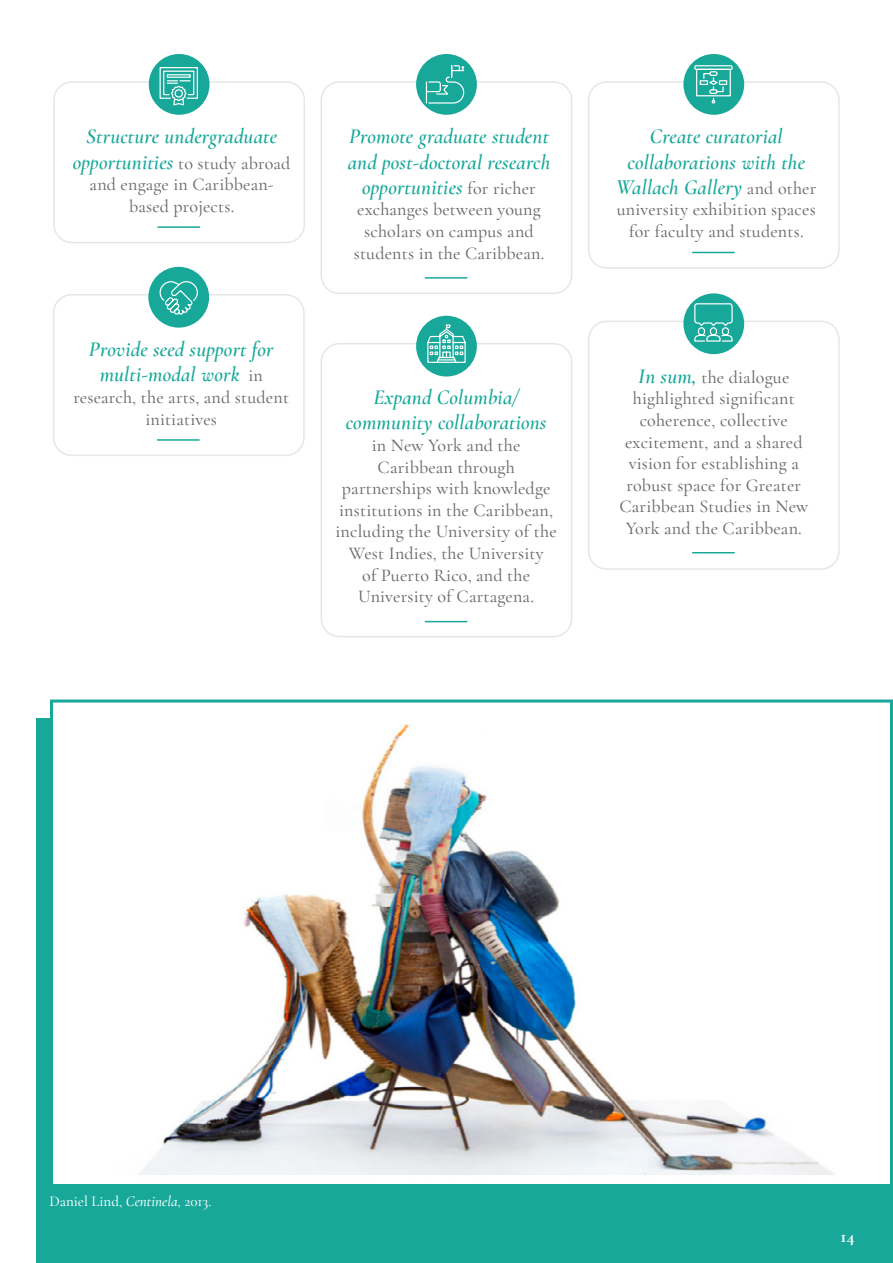
<style>
.page{position:relative;width:893px;height:1263px;background:#fff}
.page>*{position:absolute;margin:0;border:0;box-sizing:border-box;transform-origin:0 0}
.t1{font:italic 600 21px/25.2px "Cormorant Garamond";letter-spacing:.01em;color:#17a899;text-align:center}
.t2{font:500 18px/21.6px "Cormorant Garamond";letter-spacing:.01em;color:#6b6b6b;text-align:center}
.t3{font:700 18px "Cormorant Garamond";color:#fff}
.t4{font:500 15px "Cormorant Garamond";color:#fff}
.s1{font-weight:500;font-style:normal;font-size:18px;color:#6b6b6b}
.s2{font-weight:600;font-style:italic;font-size:21px;color:#17a899}
.s3{font-style:italic}
</style>
<div class="page">
<div style="left:53px;top:81px;width:252px;height:162px;border:2px solid #8ca19f;border-radius:18px"></div>
<div style="left:53px;top:294px;width:252px;height:162px;border:2px solid #8ca19f;border-radius:18px"></div>
<div style="left:321px;top:81px;width:251px;height:213px;border:2px solid #8ca19f;border-radius:18px"></div>
<div style="left:321px;top:343px;width:251px;height:294px;border:2px solid #8ca19f;border-radius:18px"></div>
<div style="left:588px;top:81px;width:252px;height:188px;border:2px solid #8ca19f;border-radius:18px"></div>
<div style="left:588px;top:321px;width:252px;height:249px;border:2px solid #8ca19f;border-radius:18px"></div>
<div style="left:149px;top:54px;width:61px;height:61px;background:#17a899;border-radius:50%"></div>
<div style="left:148px;top:267px;width:61px;height:61px;background:#17a899;border-radius:50%"></div>
<div style="left:416px;top:54px;width:61px;height:61px;background:#17a899;border-radius:50%"></div>
<div style="left:416px;top:316px;width:61px;height:60px;background:#17a899;border-radius:50%"></div>
<div style="left:683px;top:54px;width:61px;height:61px;background:#17a899;border-radius:50%"></div>
<div style="left:683px;top:293px;width:61px;height:61px;background:#17a899;border-radius:50%"></div>
<hr style="left:157px;top:226px;width:43px;height:2px;background:#17a899">
<hr style="left:157px;top:439px;width:43px;height:2px;background:#17a899">
<hr style="left:425px;top:277px;width:42px;height:2px;background:#17a899">
<hr style="left:425px;top:621px;width:42px;height:1px;background:#17a899">
<hr style="left:692px;top:252px;width:43px;height:1px;background:#17a899">
<hr style="left:692px;top:552px;width:43px;height:1px;background:#17a899">
<svg style="left:159px;top:67px;width:39px;height:39px"></svg>
<svg style="left:427px;top:324px;width:39px;height:39px"></svg>
<svg style="left:159px;top:281px;width:39px;height:34px"></svg>
<svg style="left:425px;top:65px;width:40px;height:39px"></svg>
<svg style="left:694px;top:65px;width:39px;height:39px"></svg>
<svg style="left:694px;top:303px;width:39px;height:39px"></svg>
<div style="left:36px;top:719px;width:857px;height:544px;background:#17a899"></div>
<img style="left:54px;top:719px;width:835px;height:465px">
<div style="left:50px;top:699px;width:843px;height:489px;border:3px solid #17a899"></div>
<p class="t1" style="left:73px;top:124px;width:219px">Structure undergraduate opportunities <span class="s1">to study abroad</span></p>
<p class="t2" style="left:90px;top:174px;width:186px">and engage in Caribbean&shy;based projects.</p>
<p class="t1" style="left:89px;top:337px;width:186px">Provide seed support for multi-modal work <span class="s1">in</span></p>
<p class="t2" style="left:73px;top:386px;width:217px">research, the arts, and student initiatives</p>
<p class="t1" style="left:348px;top:124px;width:204px">Promote graduate student and post-doctoral research opportunities <span class="s1">for richer</span></p>
<p class="t2" style="left:354px;top:199px;width:192px">exchanges between young scholars on campus and students in the Caribbean.</p>
<p class="t1" style="left:346px;top:385px;width:202px">Expand Columbia/ community collaborations</p>
<p class="t2" style="left:336px;top:434px;width:223px">in New York and the<br>Caribbean through partnerships with knowledge institutions in the Caribbean, including the University of the<br>West Indies, the University<br>of Puerto Rico, and the<br>University of Cartagena.</p>
<p class="t1" style="left:616px;top:124px;width:202px">Create curatorial collaborations with the<br>Wallach Gallery <span class="s1">and other</span></p>
<p class="t2" style="left:617px;top:199px;width:200px">university exhibition spaces for faculty and students.</p>
<p class="t2" style="left:619px;top:366px;width:190px"><span class="s2">In sum,</span> the dialogue highlighted significant coherence, collective excitement, and a shared vision for establishing a robust space for Greater<br>Caribbean Studies in New<br>York and the Caribbean.</p>
<p class="t4" style="left:49px;top:1192px;width:163px">Daniel Lind, <span class="s3">Centinela</span>, 2013.</p>
<p class="t3" style="left:840px;top:1225px;width:16px">14</p>
</div>
